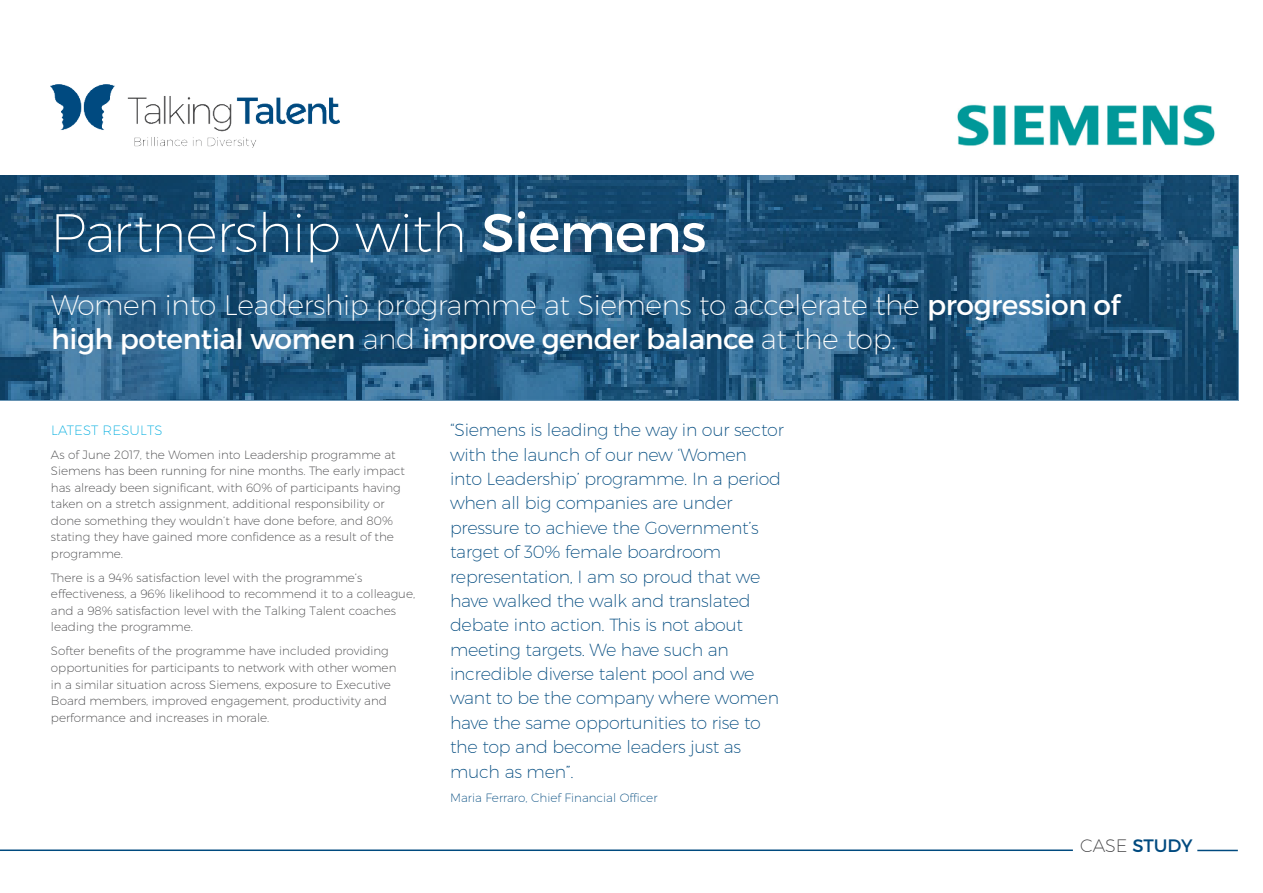
<style>
.page{position:relative;width:1263px;height:893px;background:#fff}
.page>*{position:absolute;margin:0;border:0;box-sizing:border-box;transform-origin:0 0}
.t1{font:200 54.15px "Montserrat";letter-spacing:-.015em;color:#fff}
.t2{font:200 28.2px/33.8px "Montserrat";letter-spacing:-.015em;color:#fff}
.t3{font:18px "Montserrat";letter-spacing:-.005em;color:#004a7f}
.t4{font:200 17.55px/24.5px "Montserrat";letter-spacing:-.015em;color:#004a7f}
.t5{font:200 13.5px "Montserrat";letter-spacing:.01em;color:#00addf}
.t6{font:200 12px/16.5px "Montserrat";color:#404042}
.t7{font:200 12px "Montserrat";color:#004a7f}
.s1{font-weight:400}
.s2{font-weight:200;color:#404042}
</style>
<div class="page">
<hr style="left:0;top:849px;width:1073px;height:2px;background:#004a7f">
<hr style="left:1197px;top:850px;width:41px;height:1px;background:#004a7f">
<svg style="left:0;top:176px;width:1238px;height:225px;background:#22587f"></svg>
<img style="left:51px;top:85px;width:289px;height:63px">
<img style="left:957px;top:104px;width:258px;height:42px">
<h1 class="t1" style="left:50px;top:211px;width:658px">Partnership with <span class="s1">Siemens</span></h1>
<h2 class="t2" style="left:51px;top:290px;width:1071px">Women into Leadership programme at Siemens to accelerate the <span class="s1">progression of high potential women</span> and <span class="s1">improve gender balance</span> at the top.</h2>
<p class="t5" style="left:51px;top:425px;width:113px">LATEST RESULTS</p>
<p class="t6" style="left:51px;top:447px;width:356px">As of June 2017, the Women into Leadership programme at Siemens has been running for nine months. The early impact has already been significant, with 60% of participants having taken on a stretch assignment, additional responsibility or done something they wouldn’t have done before, and 80% stating they have gained more confidence as a result of the programme.</p>
<p class="t6" style="left:51px;top:570px;width:366px">There is a 94% satisfaction level with the programme’s effectiveness, a 96% likelihood to recommend it to a colleague, and a 98% satisfaction level with the Talking Talent coaches leading the programme.</p>
<p class="t6" style="left:51px;top:644px;width:347px">Softer benefits of the programme have included providing opportunities for participants to network with other women in a similar situation across Siemens, exposure to Executive Board members, improved engagement, productivity and performance and increases in morale.</p>
<p class="t4" style="left:450px;top:419px;width:335px">“Siemens is leading the way in our sector with the launch of our new ‘Women<br>into Leadership’ programme. In a period when all big companies are under pressure to achieve the Government’s target of 30% female boardroom representation, I am so proud that we have walked the walk and translated debate into action. This is not about meeting targets. We have such an incredible diverse talent pool and we want to be the company where women have the same opportunities to rise to the top and become leaders just as much as men”.</p>
<p class="t7" style="left:450px;top:793px;width:209px">Maria Ferraro, Chief Financial Officer</p>
<h3 class="t3" style="left:1080px;top:838px;width:114px"><span class="s2">CASE</span> STUDY</h3>
</div>
